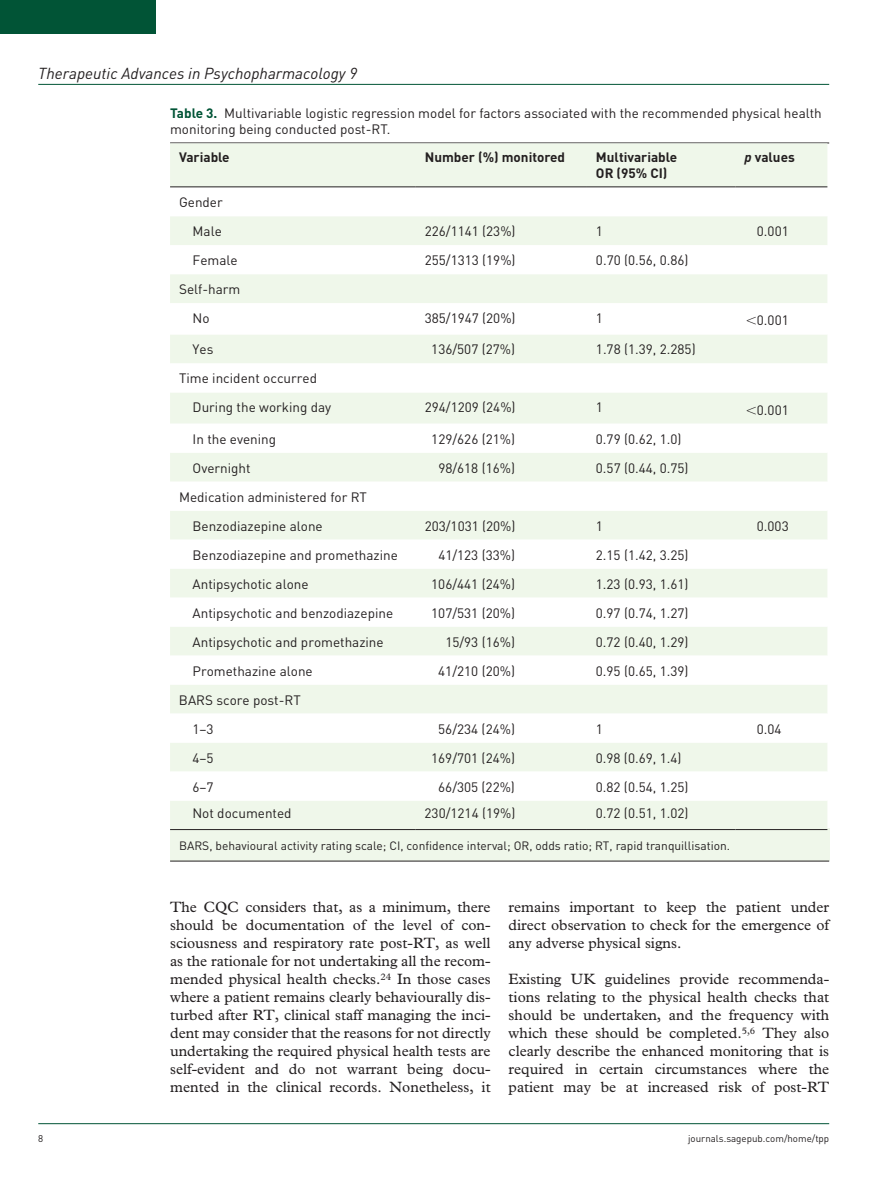
<style>
.page{position:relative;width:893px;height:1191px;background:#fff}
.page>*{position:absolute;margin:0;border:0;box-sizing:border-box;transform-origin:0 0}
.t1{font:italic 15.75px "DIN";color:#231f20}
.t2{font:15px/18px "Plantin Std";color:#231f20;text-align:justify}
.t3{font:13.5px/29px "DIN";color:#231f20}
.t4{font:700 13.5px/15.8px "DIN";color:#231f20}
.t5{font:12px "DIN";color:#231f20}
.t6{font:9.75px "DIN";color:#231f20}
.s1{font-weight:700;color:#015436}
.s2{font-style:italic}
</style>
<div class="page">
<hr style="left:38px;top:84px;width:791px;height:1px;background:#015436">
<hr style="left:38px;top:1123px;width:791px;height:1px;background:#015436">
<div style="left:0;top:0;width:155px;height:34px;background:#015436"></div>
<div style="left:170px;top:828px;width:659px;height:32px;background:#eff7ea"></div>
<hr style="left:170px;top:143px;width:659px;height:1px;background:#231f20">
<hr style="left:170px;top:860px;width:659px;height:1px;background:#231f20">
<div style="left:170px;top:143px;width:657px;height:685px;background:#eff7ea"></div>
<svg style="left:170px;top:187px;width:657px;height:613px"></svg>
<hr style="left:170px;top:186px;width:246px;height:1px;background:#231f20">
<hr style="left:416px;top:186px;width:171px;height:1px;background:#231f20">
<hr style="left:587px;top:186px;width:148px;height:1px;background:#231f20">
<hr style="left:735px;top:186px;width:92px;height:1px;background:#231f20">
<hr style="left:170px;top:829px;width:246px;height:1px;background:#231f20">
<hr style="left:416px;top:829px;width:171px;height:1px;background:#231f20">
<hr style="left:587px;top:829px;width:148px;height:1px;background:#231f20">
<hr style="left:735px;top:829px;width:92px;height:1px;background:#231f20">
<svg style="left:747px;top:317px;width:9px;height:8px"></svg>
<svg style="left:747px;top:406px;width:9px;height:8px"></svg>
<p class="t1" style="left:38px;top:63px;width:320px">Therapeutic Advances in Psychopharmacology 9</p>
<p class="t3" style="left:170px;top:105px;width:653px;line-height:15.8px"><span class="s1">Table 3.</span> Multivariable logistic regression model for factors associated with the recommended physical health monitoring being conducted post-RT.</p>
<p class="t4" style="left:179px;top:149px;width:52px">Variable</p>
<p class="t4" style="left:425px;top:149px;width:142px">Number (%) monitored</p>
<p class="t4" style="left:596px;top:149px;width:83px">Multivariable<br>OR (95% CI)</p>
<p class="t4" style="left:744px;top:149px;width:52px"><span class="s2">p</span> values</p>
<p class="t3" style="left:179px;top:188px;width:45px;text-align:right">Gender<br>Male</p>
<p class="t3" style="left:425px;top:217px;width:92px">226/1141 (23%)</p>
<p class="t3" style="left:596px;top:217px;width:9px">1</p>
<p class="t3" style="left:757px;top:217px;width:33px">0.001</p>
<p class="t3" style="left:193px;top:246px;width:47px">Female</p>
<p class="t3" style="left:425px;top:246px;width:92px">255/1313 (19%)</p>
<p class="t3" style="left:596px;top:246px;width:94px">0.70 (0.56, 0.86)</p>
<p class="t3" style="left:193px;top:275px;width:49px;text-indent:-14px">Self-harm<br>No</p>
<p class="t3" style="left:425px;top:303px;width:92px">385/1947 (20%)</p>
<p class="t3" style="left:596px;top:303px;width:9px">1</p>
<p class="t3" style="left:757px;top:306px;width:33px">0.001</p>
<p class="t3" style="left:193px;top:335px;width:22px">Yes</p>
<p class="t3" style="left:431px;top:335px;width:85px">136/507 (27%)</p>
<p class="t3" style="left:596px;top:335px;width:101px">1.78 (1.39, 2.285)</p>
<p class="t3" style="left:193px;top:364px;width:140px;text-indent:-14px">Time incident occurred<br>During the working day</p>
<p class="t3" style="left:425px;top:393px;width:92px">294/1209 (24%)</p>
<p class="t3" style="left:596px;top:393px;width:9px">1</p>
<p class="t3" style="left:757px;top:395px;width:33px">0.001</p>
<p class="t3" style="left:193px;top:424px;width:85px">In the evening</p>
<p class="t3" style="left:431px;top:424px;width:85px">129/626 (21%)</p>
<p class="t3" style="left:596px;top:424px;width:87px">0.79 (0.62, 1.0)</p>
<p class="t3" style="left:193px;top:453px;width:60px">Overnight</p>
<p class="t3" style="left:438px;top:453px;width:78px">98/618 (16%)</p>
<p class="t3" style="left:596px;top:453px;width:94px">0.57 (0.44, 0.75)</p>
<p class="t3" style="left:193px;top:482px;width:176px;text-indent:-14px">Medication administered for RT<br>Benzodiazepine alone</p>
<p class="t3" style="left:425px;top:511px;width:92px">203/1031 (20%)</p>
<p class="t3" style="left:596px;top:511px;width:9px">1</p>
<p class="t3" style="left:757px;top:511px;width:33px">0.003</p>
<p class="t3" style="left:193px;top:540px;width:207px">Benzodiazepine and promethazine</p>
<p class="t3" style="left:438px;top:540px;width:78px">41/123 (33%)</p>
<p class="t3" style="left:596px;top:540px;width:94px">2.15 (1.42, 3.25)</p>
<p class="t3" style="left:193px;top:569px;width:118px">Antipsychotic alone</p>
<p class="t3" style="left:431px;top:569px;width:85px">106/441 (24%)</p>
<p class="t3" style="left:596px;top:569px;width:94px">1.23 (0.93, 1.61)</p>
<p class="t3" style="left:193px;top:598px;width:202px">Antipsychotic and benzodiazepine</p>
<p class="t3" style="left:431px;top:598px;width:85px">107/531 (20%)</p>
<p class="t3" style="left:596px;top:598px;width:94px">0.97 (0.74, 1.27)</p>
<p class="t3" style="left:192px;top:627px;width:193px">Antipsychotic and promethazine</p>
<p class="t3" style="left:445px;top:627px;width:71px">15/93 (16%)</p>
<p class="t3" style="left:596px;top:627px;width:94px">0.72 (0.40, 1.29)</p>
<p class="t3" style="left:192px;top:656px;width:122px">Promethazine alone</p>
<p class="t3" style="left:438px;top:656px;width:78px">41/210 (20%)</p>
<p class="t3" style="left:596px;top:656px;width:94px">0.95 (0.65, 1.39)</p>
<p class="t3" style="left:192px;top:685px;width:110px;text-indent:-14px">BARS score post-RT<br>1–3</p>
<p class="t3" style="left:438px;top:714px;width:78px">56/234 (24%)</p>
<p class="t3" style="left:596px;top:714px;width:9px">1</p>
<p class="t3" style="left:757px;top:714px;width:26px">0.04</p>
<p class="t3" style="left:192px;top:743px;width:23px">4–5</p>
<p class="t3" style="left:431px;top:743px;width:85px">169/701 (24%)</p>
<p class="t3" style="left:596px;top:743px;width:87px">0.98 (0.69, 1.4)</p>
<p class="t3" style="left:192px;top:772px;width:23px">6–7</p>
<p class="t3" style="left:438px;top:772px;width:78px">66/305 (22%)</p>
<p class="t3" style="left:596px;top:772px;width:94px">0.82 (0.54, 1.25)</p>
<p class="t3" style="left:192px;top:798px;width:101px">Not documented</p>
<p class="t3" style="left:425px;top:798px;width:92px">230/1214 (19%)</p>
<p class="t3" style="left:596px;top:798px;width:94px">0.72 (0.51, 1.02)</p>
<p class="t5" style="left:179px;top:838px;width:552px">BARS, behavioural activity rating scale; CI, confidence interval; OR, odds ratio; RT, rapid tranquillisation.</p>
<p class="t2" style="left:170px;top:898px;width:322px">The CQC considers that, as a minimum, there should be documentation of the level of con&shy;sciousness and respiratory rate post-RT, as well as the rationale for not undertaking all the recom&shy;mended physical health checks.<sup>24</sup> In those cases where a patient remains clearly behaviourally dis&shy;turbed after RT, clinical staff managing the inci&shy;dent may consider that the reasons for not directly undertaking the required physical health tests are self-evident and do not warrant being docu&shy;mented in the clinical records. Nonetheless, it</p>
<p class="t2" style="left:509px;top:898px;width:322px">remains important to keep the patient under direct observation to check for the emergence of any adverse physical signs.</p>
<p class="t2" style="left:509px;top:970px;width:322px">Existing UK guidelines provide recommenda&shy;tions relating to the physical health checks that should be undertaken, and the frequency with which these should be completed.<sup>5,6</sup> They also clearly describe the enhanced monitoring that is required in certain circumstances where the patient may be at increased risk of post-RT</p>
<p class="t6" style="left:38px;top:1132px;width:7px">8</p>
<p class="t6" style="left:688px;top:1132px;width:143px">journals.sagepub.com/home/tpp</p>
</div>
